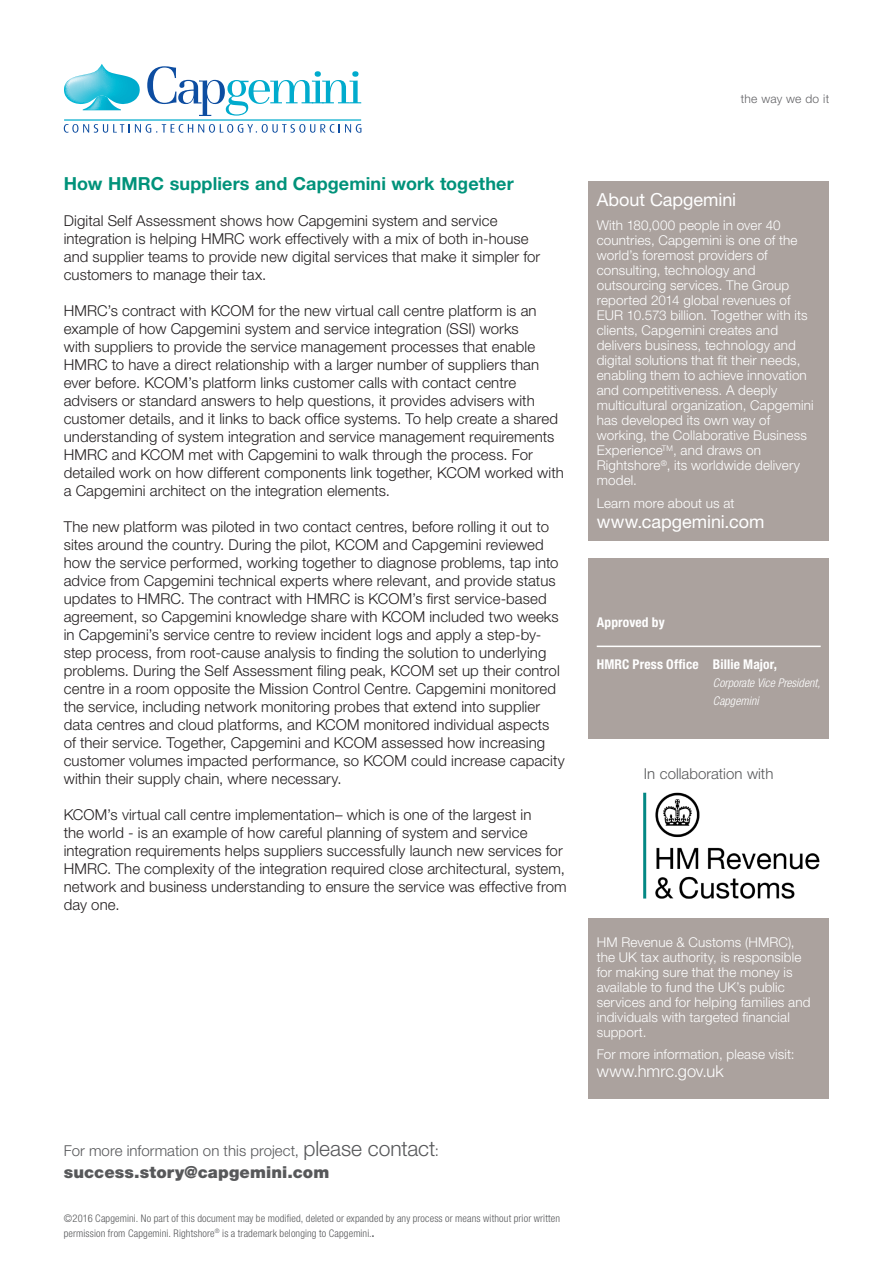
<style>
.page{position:relative;width:893px;height:1263px;background:#fff}
.page>*{position:absolute;margin:0;border:0;box-sizing:border-box;transform-origin:0 0}
.head1{font:700 18px "Helvetica Neue LT Std";letter-spacing:.005em;color:#00927a}
.t1{font:18px "Helvetica Neue LT Std";color:#fff}
.t2{font:900 16.5px "Helvetica Neue LT Std";letter-spacing:.005em;color:#57585a}
.t3{font:300 16.5px "Helvetica Neue LT Std";color:#fff}
.text{font:300 15px/18px "Helvetica Neue LT Std";letter-spacing:.005em;color:#231f20}
.Cover-Identifier{font:300 15px "Helvetica Neue LT Std";color:#57585a}
.t4{font:300 13.5px/15px "Helvetica Neue LT Std";letter-spacing:.01em;color:#fff}
.t5{font:700 condensed 13.5px "Helvetica Neue LT Std";letter-spacing:.01em;color:#fff}
.t6{font:italic 300 condensed 12px/18px "Helvetica Neue LT Std";letter-spacing:.005em;color:#fff}
.header-identifier{font:300 12px "Helvetica Neue LT Std";letter-spacing:.015em;color:#636366}
.t7{font:300 condensed 10.5px/15px "Helvetica Neue LT Std";letter-spacing:.015em;color:#57585a}
.s1{font-size:21px}
.s2{font-weight:700}
.s3{font-weight:400;color:#00927a}
</style>
<div class="page">
<svg style="left:64px;top:64px;width:76px;height:46px"></svg>
<svg style="left:147px;top:66px;width:214px;height:50px"></svg>
<svg style="left:64px;top:124px;width:297px;height:9px"></svg>
<hr style="left:64px;top:119px;width:297px;height:2px;background:#00abcd">
<div style="left:588px;top:919px;width:241px;height:180px;background:#aba29e"></div>
<img style="left:643px;top:792px;width:177px;height:107px">
<div style="left:588px;top:559px;width:241px;height:180px;background:#aba29e"></div>
<hr style="left:597px;top:646px;width:224px;height:1px;background:#fff">
<div style="left:588px;top:181px;width:241px;height:359px;background:#aba29e"></div>
<p class="head1" style="left:64px;top:172px;width:451px">How HMRC suppliers and Capgemini work together</p>
<p class="text" style="left:64px;top:211px;width:478px">Digital Self Assessment shows how Capgemini system and service integration is helping HMRC work effectively with a mix of both in-house and supplier teams to provide new digital services that make it simpler for customers to manage their tax.</p>
<p class="text" style="left:64px;top:301px;width:502px">HMRC’s contract with KCOM for the new virtual call centre platform is an example of how Capgemini system and service integration (SSI) works<br>with suppliers to provide the service management processes that enable HMRC to have a direct relationship with a larger number of suppliers than ever before. KCOM’s platform links customer calls with contact centre advisers or standard answers to help questions, it provides advisers with customer details, and it links to back office systems. To help create a shared understanding of system integration and service management requirements HMRC and KCOM met with Capgemini to walk through the process. For detailed work on how different components link together, KCOM worked with a Capgemini architect on the integration elements.</p>
<p class="text" style="left:64px;top:517px;width:502px">The new platform was piloted in two contact centres, before rolling it out to sites around the country. During the pilot, KCOM and Capgemini reviewed how the service performed, working together to diagnose problems, tap into advice from Capgemini technical experts where relevant, and provide status updates to HMRC. The contract with HMRC is KCOM’s first service-based agreement, so Capgemini knowledge share with KCOM included two weeks in Capgemini’s service centre to review incident logs and apply a step-by&shy;step process, from root-cause analysis to finding the solution to underlying problems. During the Self Assessment filing peak, KCOM set up their control centre in a room opposite the Mission Control Centre. Capgemini monitored the service, including network monitoring probes that extend into supplier data centres and cloud platforms, and KCOM monitored individual aspects of their service. Together, Capgemini and KCOM assessed how increasing customer volumes impacted performance, so KCOM could increase capacity within their supply chain, where necessary.</p>
<p class="text" style="left:64px;top:805px;width:504px">KCOM’s virtual call centre implementation– which is one of the largest in<br>the world - is an example of how careful planning of system and service integration requirements helps suppliers successfully launch new services for HMRC. The complexity of the integration required close architectural, system, network and business understanding to ensure the service was effective from day one.</p>
<p class="Cover-Identifier" style="left:64px;top:1141px;width:377px">For more information on this project, <span class="s1">please contact</span>:</p>
<p class="t2" style="left:64px;top:1162px;width:267px">success.story@capgemini.com</p>
<p class="t7" style="left:64px;top:1210px;width:498px">©2016 Capgemini. No part of this document may be modified, deleted or expanded by any process or means without prior written permission from Capgemini. Rightshore<sup>®</sup> is a trademark belonging to Capgemini.<span class="s2">.</span></p>
<p class="header-identifier" style="left:655px;top:91px;width:175px"><span class="s3">Tax &amp; Welfare</span> the way we do it</p>
<p class="t1" style="left:597px;top:189px;width:141px">About Capgemini</p>
<p class="t4" style="left:597px;top:217px;width:218px">With 180,000 people in over 40 countries, Capgemini is one of the world’s foremost providers of consulting, technology and outsourcing services. The Group reported 2014 global revenues of<br>EUR 10.573 billion. Together with its clients, Capgemini creates and delivers business, technology and digital solutions that fit their needs, enabling them to achieve innovation and competitiveness. A deeply multicultural organization, Capgemini has developed its own way of working, the Collaborative Business<br>Experience<sup>TM</sup>, and draws on<br>Rightshore<sup>®</sup>, its worldwide delivery model.</p>
<p class="t4" style="left:597px;top:496px;width:139px">Learn more about us at</p>
<p class="t1" style="left:597px;top:511px;width:169px">www.capgemini.com</p>
<p class="t5" style="left:597px;top:614px;width:69px">Approved by</p>
<p class="t5" style="left:597px;top:656px;width:103px">HMRC Press Office</p>
<p class="t5" style="left:713px;top:656px;width:66px">Billie Major,</p>
<p class="t6" style="left:713px;top:674px;width:109px">Corporate Vice President,<br>Capgemini</p>
<p class="Cover-Identifier" style="left:644px;top:765px;width:131px">In collaboration with</p>
<p class="t4" style="left:597px;top:934px;width:215px">HM Revenue &amp; Customs (HMRC), the UK tax authority, is responsible for making sure that the money is available to fund the UK’s public services and for helping families and individuals with targeted financial support.</p>
<p class="t4" style="left:597px;top:1046px;width:199px">For more information, please visit:</p>
<p class="t3" style="left:597px;top:1061px;width:129px">www.hmrc.gov.uk</p>
</div>
